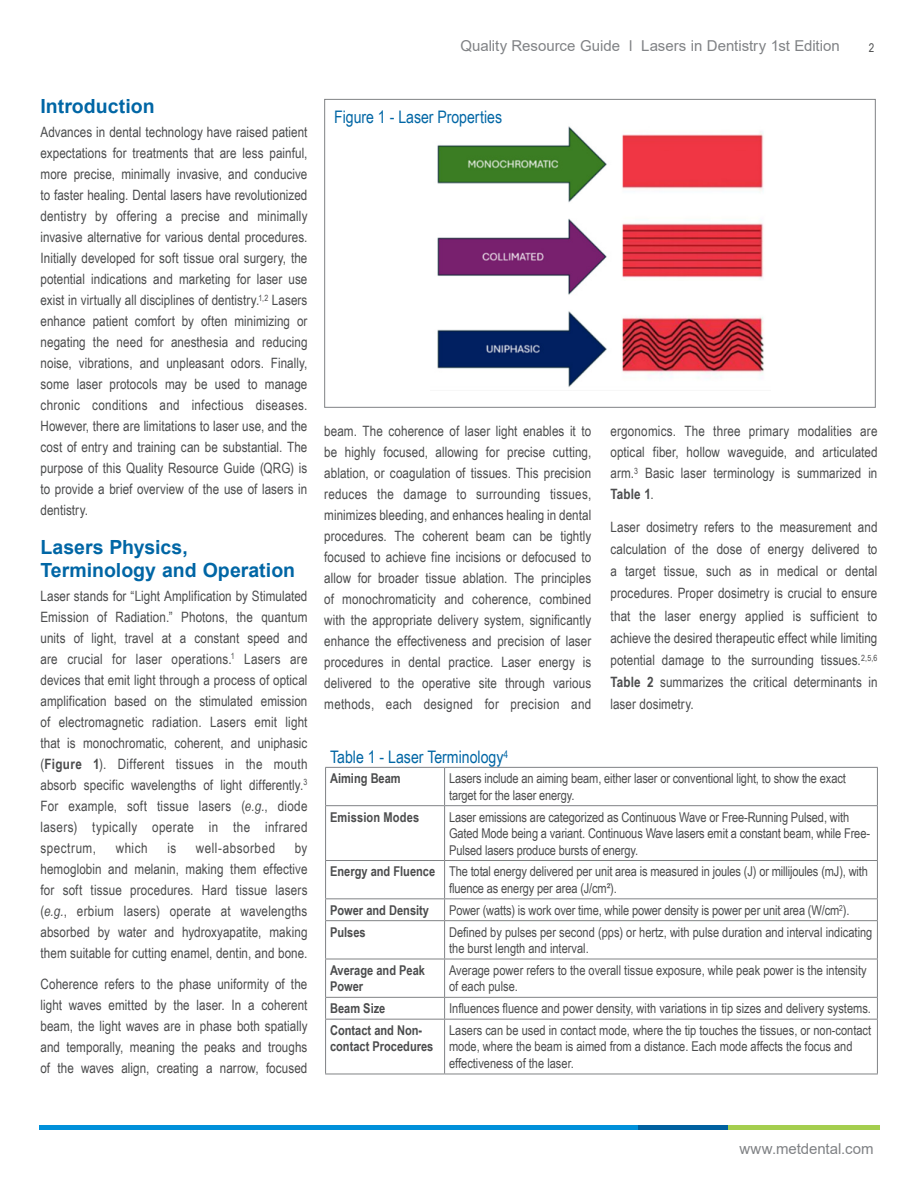
<style>
.page{position:relative;width:918px;height:1188px;background:#fff}
.page>*{position:absolute;margin:0;border:0;box-sizing:border-box;transform-origin:0 0}
.Body{font:700 19.5px/22.5px "Arial";color:#0066a5}
.Table{font:17.25px "Arial Narrow";color:#0066a5}
.t1{font:15px "Arial";color:#808285}
.Body-2{font:14.25px/21px "Arial Narrow";letter-spacing:.005em;color:#4b4c4d;text-align:justify}
.Body-3{font:14.25px "Arial Narrow";letter-spacing:.035em;color:#4b4c4d}
.Table_Body_Titles{font:13.5px/16.5px "Arial Narrow";letter-spacing:-.01em;color:#4b4c4d}
.Table_Body_Titles-2{font:700 13.5px/16.5px "Arial Narrow";color:#4b4c4d}
.t2{font:12px "Arial Narrow";color:#4b4c4d}
.s1{font-weight:700}
.s2{font-style:italic}
</style>
<div class="page">
<hr style="left:39px;top:1125px;width:600px;height:4px;background:#0090da">
<hr style="left:639px;top:1125px;width:89px;height:4px;background:#0061a0">
<hr style="left:728px;top:1125px;width:152px;height:4px;background:#a4ce4e">
<div style="left:324px;top:99px;width:552px;height:309px;background:#fff;border:1px solid #808285"></div>
<img style="left:437px;top:126px;width:327px;height:261px">
<hr style="left:325px;top:767px;width:120px;height:1px;background:#808285">
<hr style="left:325px;top:768px;width:1px;height:37px;background:#808285">
<hr style="left:445px;top:767px;width:433px;height:1px;background:#808285">
<hr style="left:444px;top:768px;width:1px;height:37px;background:#808285">
<hr style="left:877px;top:768px;width:1px;height:37px;background:#808285">
<hr style="left:325px;top:805px;width:120px;height:1px;background:#808285">
<hr style="left:325px;top:806px;width:1px;height:54px;background:#808285">
<hr style="left:445px;top:805px;width:433px;height:1px;background:#808285">
<hr style="left:444px;top:806px;width:1px;height:54px;background:#808285">
<hr style="left:877px;top:806px;width:1px;height:54px;background:#808285">
<hr style="left:325px;top:860px;width:120px;height:1px;background:#808285">
<hr style="left:325px;top:861px;width:1px;height:37px;background:#808285">
<hr style="left:445px;top:860px;width:433px;height:1px;background:#808285">
<hr style="left:444px;top:861px;width:1px;height:37px;background:#808285">
<hr style="left:877px;top:861px;width:1px;height:37px;background:#808285">
<hr style="left:325px;top:898px;width:120px;height:1px;background:#808285">
<svg style="left:325px;top:899px;width:1px;height:21px"></svg>
<hr style="left:445px;top:898px;width:433px;height:1px;background:#808285">
<svg style="left:444px;top:899px;width:1px;height:21px"></svg>
<svg style="left:877px;top:899px;width:1px;height:21px"></svg>
<hr style="left:325px;top:920px;width:120px;height:1px;background:#808285">
<hr style="left:325px;top:921px;width:1px;height:38px;background:#808285">
<hr style="left:445px;top:920px;width:433px;height:1px;background:#808285">
<hr style="left:444px;top:921px;width:1px;height:38px;background:#808285">
<hr style="left:877px;top:921px;width:1px;height:38px;background:#808285">
<hr style="left:325px;top:959px;width:120px;height:1px;background:#808285">
<hr style="left:325px;top:959px;width:1px;height:38px;background:#808285">
<hr style="left:445px;top:959px;width:433px;height:1px;background:#808285">
<hr style="left:444px;top:959px;width:1px;height:38px;background:#808285">
<hr style="left:877px;top:959px;width:1px;height:38px;background:#808285">
<hr style="left:325px;top:997px;width:120px;height:1px;background:#808285">
<svg style="left:325px;top:998px;width:1px;height:21px"></svg>
<hr style="left:445px;top:997px;width:433px;height:1px;background:#808285">
<svg style="left:444px;top:998px;width:1px;height:21px"></svg>
<svg style="left:877px;top:998px;width:1px;height:21px"></svg>
<hr style="left:325px;top:1019px;width:120px;height:1px;background:#808285">
<hr style="left:325px;top:1020px;width:1px;height:54px;background:#808285">
<hr style="left:445px;top:1019px;width:433px;height:1px;background:#808285">
<hr style="left:444px;top:1020px;width:1px;height:54px;background:#808285">
<hr style="left:877px;top:1020px;width:1px;height:54px;background:#808285">
<hr style="left:325px;top:1074px;width:120px;height:1px;background:#808285">
<hr style="left:445px;top:1074px;width:433px;height:1px;background:#808285">
<p class="t1" style="left:460px;top:36px;width:381px">Quality Resource Guide l Lasers in Dentistry 1st Edition</p>
<p class="t2" style="left:869px;top:39px;width:7px">2</p>
<p class="Body" style="left:40px;top:95px;width:116px">Introduction</p>
<p class="Body-2" style="left:40px;top:121px;width:269px">Advances in dental technology have raised patient expectations for treatments that are less painful, more precise, minimally invasive, and conducive to faster healing. Dental lasers have revolutionized dentistry by offering a precise and minimally invasive alternative for various dental procedures.<br>Initially developed for soft tissue oral surgery, the potential indications and marketing for laser use exist in virtually all disciplines of dentistry.<sup>1,2</sup> Lasers enhance patient comfort by often minimizing or negating the need for anesthesia and reducing noise, vibrations, and unpleasant odors. Finally, some laser protocols may be used to manage chronic conditions and infectious diseases.<br>However, there are limitations to laser use, and the cost of entry and training can be substantial. The purpose of this Quality Resource Guide (QRG) is to provide a brief overview of the use of lasers in dentistry.</p>
<p class="Body" style="left:40px;top:536px;width:256px">Lasers Physics,<br>Terminology and Operation</p>
<p class="Body-2" style="left:40px;top:585px;width:269px">Laser stands for “Light Amplification by Stimulated Emission of Radiation.” Photons, the quantum units of light, travel at a constant speed and are crucial for laser operations.<sup>1</sup> Lasers are devices that emit light through a process of optical amplification based on the stimulated emission of electromagnetic radiation. Lasers emit light that is monochromatic, coherent, and uniphasic (<span class="s1">Figure 1</span>). Different tissues in the mouth absorb specific wavelengths of light differently.<sup>3<br></sup>For example, soft tissue lasers (<span class="s2">e.g.</span>, diode lasers) typically operate in the infrared spectrum,</p>
<p class="Body-2" style="left:40px;top:837px;width:269px;text-indent:254px">by hemoglobin and melanin, making them effective for soft tissue procedures. Hard tissue lasers (<span class="s2">e.g.</span>, erbium lasers) operate at wavelengths absorbed by water and hydroxyapatite, making them suitable for cutting enamel, dentin, and bone.</p>
<p class="Body-2" style="left:40px;top:973px;width:269px">Coherence refers to the phase uniformity of the light waves emitted by the laser. In a coherent beam, the light waves are in phase both spatially and temporally, meaning the peaks and troughs of the waves align, creating a narrow, focused</p>
<p class="Body-2" style="left:116px;top:837px;width:33px">which</p>
<p class="Body-2" style="left:167px;top:837px;width:10px">is</p>
<p class="Body-3" style="left:196px;top:837px;width:81px">well-absorbed</p>
<p class="Table" style="left:334px;top:104px;width:169px">Figure 1 - Laser Properties</p>
<p class="Body-2" style="left:324px;top:420px;width:269px">beam. The coherence of laser light enables it to be highly focused, allowing for precise cutting, ablation, or coagulation of tissues. This precision reduces the damage to surrounding tissues, minimizes bleeding, and enhances healing in dental procedures. The coherent beam can be tightly focused to achieve fine incisions or defocused to allow for broader tissue ablation. The principles of monochromaticity and coherence, combined with the appropriate delivery system, significantly enhance the effectiveness and precision of laser procedures in dental practice. Laser energy is delivered to the operative site through various methods, each designed for precision and</p>
<p class="Body-2" style="left:610px;top:420px;width:269px">ergonomics. The three primary modalities are optical fiber, hollow waveguide, and articulated arm.<sup>3</sup> Basic laser terminology is summarized in <span class="s1">Table 1</span>.</p>
<p class="Body-2" style="left:610px;top:515px;width:269px;line-height:22.2px">Laser dosimetry refers to the measurement and calculation of the dose of energy delivered to a target tissue, such as in medical or dental procedures. Proper dosimetry is crucial to ensure that the laser energy applied is sufficient to achieve the desired therapeutic effect while limiting potential damage to the surrounding tissues.<sup>2,5,6<br></sup><span class="s1">Table 2</span> summarizes the critical determinants in laser dosimetry.</p>
<p class="Table" style="left:330px;top:744px;width:180px">Table 1 - Laser Terminology<sup>4</sup></p>
<p class="Table_Body_Titles-2" style="left:330px;top:770px;width:72px">Aiming Beam</p>
<p class="Table_Body_Titles" style="left:449px;top:770px;width:398px">Lasers include an aiming beam, either laser or conventional light, to show the exact target for the laser energy.</p>
<p class="Table_Body_Titles-2" style="left:330px;top:808px;width:91px">Emission Modes</p>
<p class="Table_Body_Titles" style="left:449px;top:808px;width:422px">Laser emissions are categorized as Continuous Wave or Free-Running Pulsed, with<br>Gated Mode being a variant. Continuous Wave lasers emit a constant beam, while Free-<br>Pulsed lasers produce bursts of energy.</p>
<p class="Table_Body_Titles-2" style="left:330px;top:863px;width:107px">Energy and Fluence</p>
<p class="Table_Body_Titles" style="left:449px;top:863px;width:420px">The total energy delivered per unit area is measured in joules (J) or millijoules (mJ), with fluence as energy per area (J/cm²).</p>
<p class="Table_Body_Titles-2" style="left:330px;top:901px;width:101px">Power and Density</p>
<p class="Table_Body_Titles" style="left:449px;top:901px;width:402px">Power (watts) is work over time, while power density is power per unit area (W/cm<sup>2</sup>).</p>
<p class="Table_Body_Titles-2" style="left:330px;top:923px;width:37px">Pulses</p>
<p class="Table_Body_Titles" style="left:449px;top:923px;width:425px">Defined by pulses per second (pps) or hertz, with pulse duration and interval indicating the burst length and interval.</p>
<p class="Table_Body_Titles-2" style="left:330px;top:961px;width:96px">Average and Peak<br>Power</p>
<p class="Table_Body_Titles" style="left:449px;top:961px;width:419px">Average power refers to the overall tissue exposure, while peak power is the intensity of each pulse.</p>
<p class="Table_Body_Titles-2" style="left:330px;top:999px;width:57px">Beam Size</p>
<p class="Table_Body_Titles" style="left:449px;top:1000px;width:423px">Influences fluence and power density, with variations in tip sizes and delivery systems.</p>
<p class="Table_Body_Titles-2" style="left:330px;top:1021px;width:105px">Contact and Non&shy;contact Procedures</p>
<p class="Table_Body_Titles" style="left:449px;top:1021px;width:424px">Lasers can be used in contact mode, where the tip touches the tissues, or non-contact mode, where the beam is aimed from a distance. Each mode affects the focus and effectiveness of the laser.</p>
<p class="t1" style="left:739px;top:1139px;width:136px">www.metdental.com</p>
</div>
